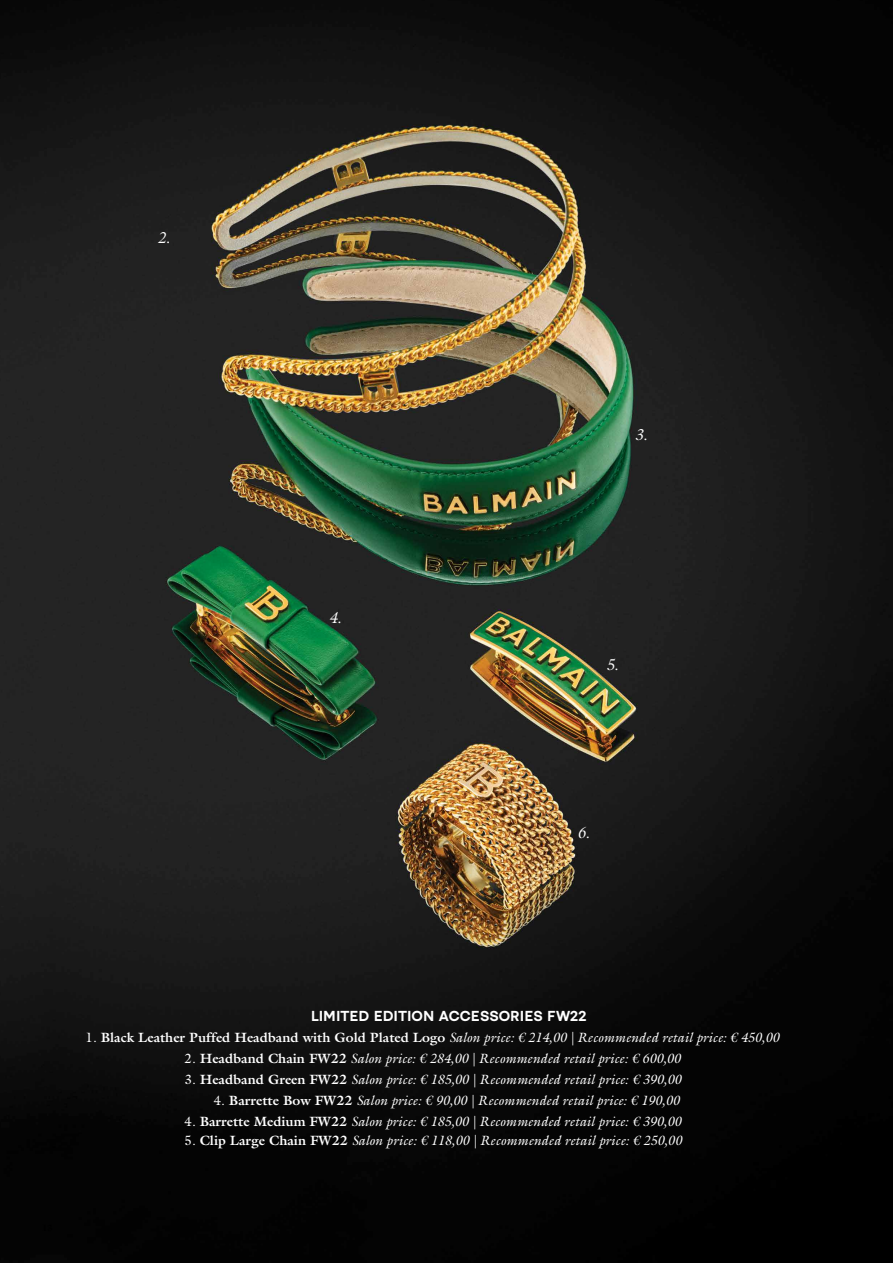
<style>
.page{position:relative;width:893px;height:1263px;background:#fff}
.page>*{position:absolute;margin:0;border:0;box-sizing:border-box;transform-origin:0 0}
.t1{font:italic 15.9px "Galliard Std";color:#fff}
.t2{font:italic 13.5px "Galliard Std";color:#fff}
.t3{font:500 13.5px "Balmain Sans";color:#fff}
.s1{font-style:normal}
.s2{font-weight:700;font-style:normal}
</style>
<div class="page">
<img style="left:0;top:0;width:893px;height:1263px">
<p class="t1" style="left:158px;top:228px;width:14px">2.</p>
<p class="t1" style="left:329px;top:608px;width:14px">4.</p>
<p class="t1" style="left:635px;top:425px;width:14px">3.</p>
<p class="t1" style="left:606px;top:654px;width:14px">5.</p>
<p class="t1" style="left:577px;top:822px;width:14px">6.</p>
<p class="t3" style="left:311px;top:1007px;width:277px">LIMITED EDITION ACCESSORIES FW22</p>
<p class="t2" style="left:86px;top:1029px;width:695px"><span class="s1">1.</span> <span class="s2">Black Leather Puffed Headband with Gold Plated Logo</span> Salon price: € 214,00 | Recommended retail price: € 450,00</p>
<p class="t2" style="left:185px;top:1050px;width:497px"><span class="s1">2.</span> <span class="s2">Headband Chain FW22</span> Salon price: € 284,00 | Recommended retail price: € 600,00</p>
<p class="t2" style="left:185px;top:1071px;width:498px"><span class="s1">3.</span> <span class="s2">Headband Green FW22</span> Salon price: € 185,00 | Recommended retail price: € 390,00</p>
<p class="t2" style="left:214px;top:1092px;width:467px"><span class="s1">4.</span> <span class="s2">Barrette Bow FW22</span> Salon price: € 90,00 | Recommended retail price: € 190,00</p>
<p class="t2" style="left:185px;top:1113px;width:498px"><span class="s1">4.</span> <span class="s2">Barrette Medium FW22</span> Salon price: € 185,00 | Recommended retail price: € 390,00</p>
<p class="t2" style="left:185px;top:1131px;width:499px"><span class="s1">5.</span> <span class="s2">Clip Large Chain FW22</span> Salon price: € 118,00 | Recommended retail price: € 250,00</p>
</div>
